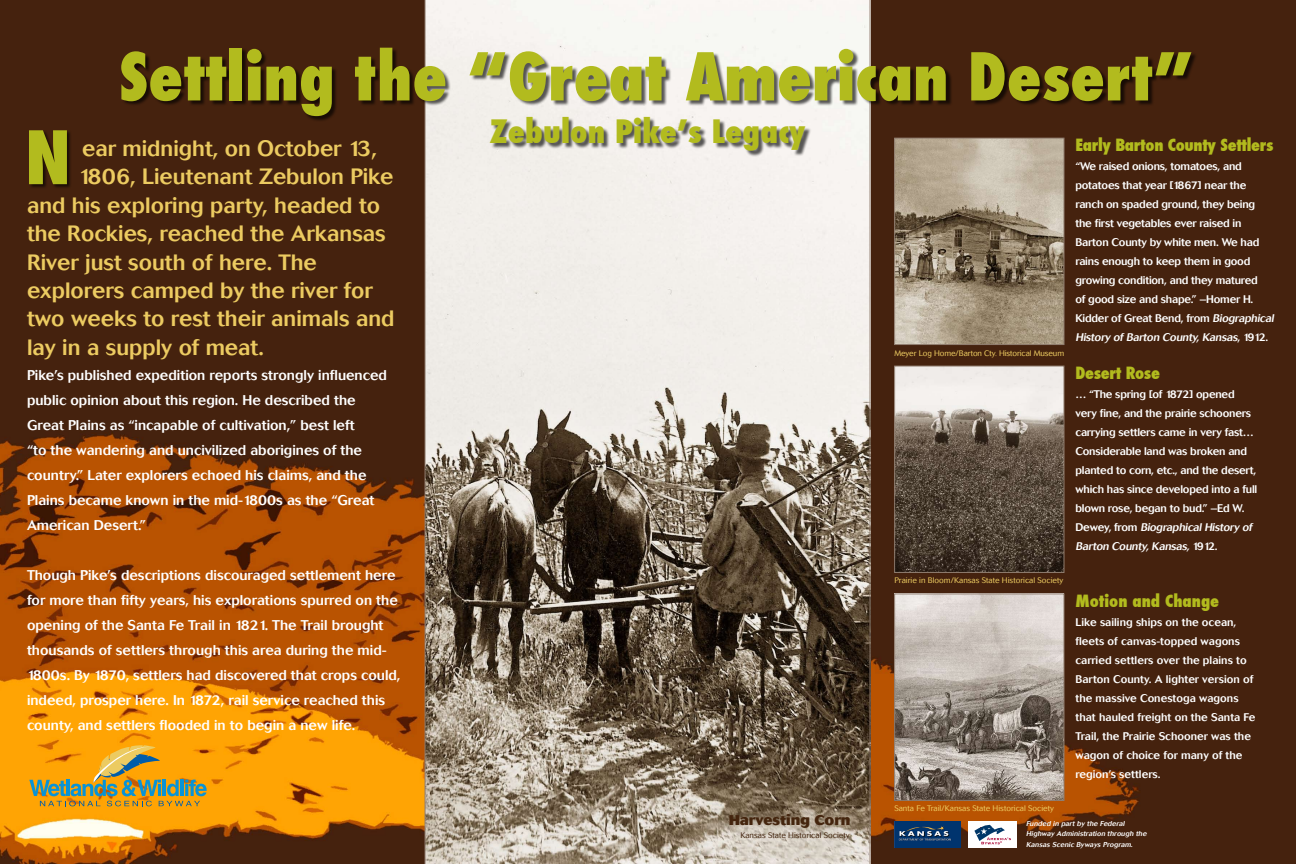
<style>
.page{position:relative;width:1296px;height:864px;background:#fff}
.page>*{position:absolute;margin:0;border:0;box-sizing:border-box;transform-origin:0 0}
.t1{font:800 condensed 71.5px "Futura";color:#b2bb1e}
.t2{font:800 condensed 64px "Futura";color:#b2bb1e}
.t3{font:800 condensed 31.5px "Futura";letter-spacing:.005em;color:#b2bb1e}
.t4{font:500 22px "Cosmos";color:#eccb61}
.t5{font:800 condensed 16.5px "Futura";letter-spacing:-.02em;color:#b2bb1e}
.t6{font:800 condensed 16.5px "Futura";color:#b2bb1e}
.t7{font:500 14px/25px "Cosmos";color:#fff}
.t8{font:800 14px "Cosmos";color:#44250e}
.t9{font:500 11px/19px "Cosmos";letter-spacing:-.02em;color:#fff}
.t10{font:500 11px/19px "Cosmos";color:#fff}
.t11{font:300 8px "Cosmos";color:#eccb61}
.t12{font:300 8px "Cosmos";color:#44250e}
.t13{font:italic 500 7px/10.2px "Cosmos";color:#fff}
.s1{font-style:italic}
</style>
<div class="page">
<img style="left:0;top:0;width:1296px;height:864px">
<svg style="left:29px;top:745px;width:178px;height:61px;background:#cc9e31"></svg>
<svg style="left:425px;top:0;width:445px;height:864px;background:#aba297"></svg>
<div style="left:122px;top:48px;width:1174px;height:96px;background:#000;opacity:.65"></div>
<img style="left:896px;top:140px;width:166px;height:203px">
<div style="left:894px;top:138px;width:170px;height:207px;border:1px solid #8f7c6e"></div>
<img style="left:896px;top:368px;width:166px;height:203px">
<div style="left:894px;top:366px;width:170px;height:207px;border:1px solid #8f7c6e"></div>
<img style="left:896px;top:596px;width:166px;height:203px">
<div style="left:894px;top:594px;width:170px;height:207px;border:1px solid #8f7c6e"></div>
<div style="left:491px;top:118px;width:453px;height:58px;background:#000;opacity:.65"></div>
<div style="left:29px;top:130px;width:180px;height:106px;background:#000;opacity:.65"></div>
<img style="left:894px;top:821px;width:67px;height:26px">
<div style="left:968px;top:821px;width:49px;height:26px;background:#fff"></div>
<svg style="left:981px;top:844px;width:19px;height:1px"></svg>
<svg style="left:974px;top:824px;width:37px;height:20px"></svg>
<h2 class="t2" style="left:119px;top:33px;width:1076px">Settling the “Great American Desert”</h2>
<p class="t5" style="left:1075px;top:134px;width:199px">Early Barton County Settlers</p>
<p class="t9" style="left:1075px;top:157px;width:202px">“We raised onions, tomatoes, and potatoes that year [1867] near the ranch on spaded ground, they being<br>the first vegetables ever raised in Barton County by white men. We had rains enough to keep them in good growing condition, and they matured<br>of good size and shape.” –Homer H.<br>Kidder of Great Bend, from <span class="s1">Biographical History of Barton County, Kansas</span>, 19 12 .</p>
<h3 class="t3" style="left:489px;top:110px;width:318px">Zebulon Pike’s Legacy</h3>
<h1 class="t1" style="left:25px;top:109px;width:47px">N</h1>
<h3 class="t4" style="left:82px;top:135px;width:296px">ear midnight, on October 13,</h3>
<h3 class="t4" style="left:78px;top:164px;width:317px">1806, Lieutenant Zebulon Pike</h3>
<h3 class="t4" style="left:27px;top:192px;width:355px">and his exploring party, headed to</h3>
<h3 class="t4" style="left:27px;top:221px;width:360px">the Rockies, reached the Arkansas</h3>
<h3 class="t4" style="left:27px;top:249px;width:291px">River just south of here. The</h3>
<h3 class="t4" style="left:27px;top:278px;width:347px">explorers camped by the river for</h3>
<h3 class="t4" style="left:27px;top:306px;width:369px">two weeks to rest their animals and</h3>
<h3 class="t4" style="left:27px;top:335px;width:238px">lay in a supply of meat.</h3>
<p class="t7" style="left:27px;top:363px;width:361px">Pike’s published expedition reports strongly influenced public opinion about this region. He described the Great Plains as “incapable of cultivation,” best left<br>“to the wandering and uncivilized aborigines of the country.” Later explorers echoed his claims, and the Plains became known in the mid-1800s as the “Great American Desert.”</p>
<p class="t7" style="left:27px;top:563px;width:375px">Though Pike’s descriptions discouraged settlement here for more than fifty years, his explorations spurred on the opening of the Santa Fe Trail in 1821. The Trail brought thousands of settlers through this area during the mid-1800s. By 1870, settlers had discovered that crops could, indeed, prosper here. In 1872, rail service reached this county, and settlers flooded in to begin a new life.</p>
<p class="t11" style="left:894px;top:348px;width:171px">Meyer Log Home/Barton Cty. Historical Museum</p>
<p class="t5" style="left:1076px;top:362px;width:86px">Desert Rose</p>
<p class="t9" style="left:1075px;top:385px;width:183px">… “The spring [of 1872] opened very fine, and the prairie schooners carrying settlers came in very fast… Considerable land was broken and planted to corn, etc., and the desert, which has since developed into a full blown rose, began to bud.” –Ed W.<br>D e w ey, fr o m <span class="s1">Biographical History of Barton County, Kansas,</span> 19 12 .</p>
<p class="t11" style="left:894px;top:576px;width:170px">Prairie in Bloom/Kansas State Historical Society</p>
<p class="t6" style="left:1076px;top:590px;width:145px">Motion and Change</p>
<p class="t10" style="left:1076px;top:613px;width:182px">Like sailing ships on the ocean, fleets of canvas-topped wagons carried settlers over the plains to<br>Barton County. A lighter version of the massive Conestoga wagons that hauled freight on the Santa Fe<br>Trail, the Prairie Schooner was the wagon of choice for many of the region’s settlers.</p>
<p class="t8" style="left:729px;top:812px;width:123px">Harvesting Corn</p>
<p class="t12" style="left:740px;top:830px;width:111px">Kansas State Historical Society</p>
<p class="t11" style="left:894px;top:804px;width:161px">Santa Fe Trail/Kansas State Historical Society</p>
<p class="t13" style="left:1026px;top:819px;width:124px">Funded in part by the Federal<br>Highway Administration through the<br>Kansas Scenic Byways Program.</p>
</div>
